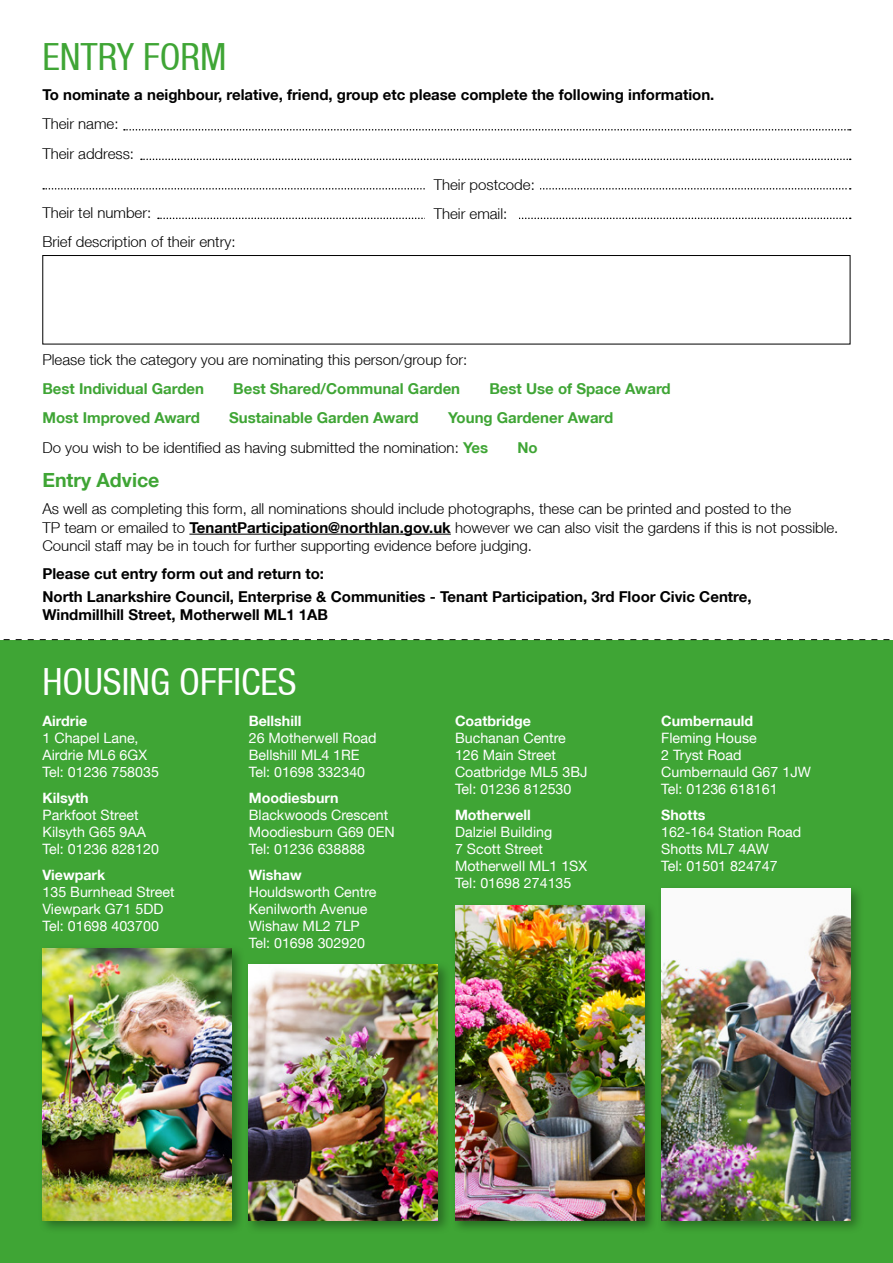
<style>
.page{position:relative;width:893px;height:1263px;background:#fff}
.page>*{position:absolute;margin:0;border:0;box-sizing:border-box;transform-origin:0 0}
.BODY_TEXT{font:condensed 37.5px "Helvetica Neue LT";color:#fff}
.Subhead_Level_2{font:condensed 37.5px "Helvetica Neue LT";color:#3fa535}
.Subhead_Level_1{font:700 19.5px "Helvetica Neue LT";color:#3fa535}
.Subhead_Level_1-2{font:300 15px/18.8px "Helvetica Neue LT";color:#000}
.Subhead_Level_1-3{font:700 15px "Helvetica Neue LT";color:#000}
.Subhead_Level_1-4{font:700 15px "Helvetica Neue LT";color:#3fa535}
.Subhead_Level_1-5{font:14.25px/17.1px "Helvetica Neue LT";color:#fff}
.Subhead_Level_1-6{font:700 14.25px "Helvetica Neue LT";color:#fff}
.BODY_TEXT-2{font:14.25px "Helvetica Neue LT";color:#fff}
.s1{font-weight:700;color:#3fa535}
.s2{font-weight:700}
</style>
<div class="page">
<svg style="left:124px;top:129px;width:727px;height:2px"></svg>
<svg style="left:141px;top:159px;width:710px;height:1px"></svg>
<svg style="left:43px;top:188px;width:808px;height:2px"></svg>
<svg style="left:158px;top:218px;width:693px;height:1px"></svg>
<hr style="left:189px;top:534px;width:262px;height:1px;background:#000">
<div style="left:0;top:640px;width:893px;height:623px;background:#3fa535"></div>
<svg style="left:3px;top:639px;width:887px;height:1px"></svg>
<div style="left:425px;top:179px;width:115px;height:25px;background:#fff"></div>
<div style="left:42px;top:255px;width:808px;height:89px;border:1px solid #000"></div>
<div style="left:425px;top:209px;width:94px;height:24px;background:#fff"></div>
<div style="left:244px;top:960px;width:208px;height:275px;background:#000;opacity:.35"></div>
<img style="left:249px;top:965px;width:189px;height:255px">
<div style="left:38px;top:944px;width:208px;height:290px;background:#000;opacity:.35"></div>
<img style="left:43px;top:948px;width:189px;height:272px">
<div style="left:451px;top:902px;width:206px;height:332px;background:#000;opacity:.35"></div>
<img style="left:455px;top:905px;width:189px;height:315px">
<div style="left:656px;top:884px;width:208px;height:350px;background:#000;opacity:.35"></div>
<img style="left:661px;top:889px;width:189px;height:331px">
<p class="Subhead_Level_2" style="left:42px;top:35px;width:186px">ENTRY FORM</p>
<p class="Subhead_Level_1-3" style="left:42px;top:85px;width:674px">To nominate a neighbour, relative, friend, group etc please complete the following information.</p>
<p class="Subhead_Level_1-2" style="left:42px;top:114px;width:78px">Their name:</p>
<p class="Subhead_Level_1-2" style="left:42px;top:144px;width:93px">Their address:</p>
<p class="Subhead_Level_1-2" style="left:42px;top:203px;width:110px">Their tel number:</p>
<p class="Subhead_Level_1-2" style="left:42px;top:232px;width:195px">Brief description of their entry:</p>
<p class="Subhead_Level_1-2" style="left:434px;top:175px;width:103px">Their postcode:</p>
<p class="Subhead_Level_1-2" style="left:434px;top:204px;width:75px">Their email:</p>
<p class="Subhead_Level_1-2" style="left:42px;top:350px;width:426px">Please tick the category you are nominating this person/group for:</p>
<p class="Subhead_Level_1-4" style="left:42px;top:379px;width:163px">Best Individual Garden</p>
<p class="Subhead_Level_1-4" style="left:233px;top:379px;width:228px">Best Shared/Communal Garden</p>
<p class="Subhead_Level_1-4" style="left:489px;top:379px;width:183px">Best Use of Space Award</p>
<p class="Subhead_Level_1-4" style="left:42px;top:409px;width:159px">Most Improved Award</p>
<p class="Subhead_Level_1-4" style="left:229px;top:409px;width:191px">Sustainable Garden Award</p>
<p class="Subhead_Level_1-4" style="left:448px;top:409px;width:167px">Young Gardener Award</p>
<p class="Subhead_Level_1-2" style="left:42px;top:438px;width:447px">Do you wish to be identified as having submitted the nomination: <span class="s1">Yes</span></p>
<p class="Subhead_Level_1-4" style="left:517px;top:438px;width:22px">No</p>
<p class="Subhead_Level_1" style="left:42px;top:468px;width:119px">Entry Advice</p>
<p class="Subhead_Level_1-2" style="left:42px;top:499px;width:750px">As well as completing this form, all nominations should include photographs, these can be printed and posted to the</p>
<p class="Subhead_Level_1-2" style="left:42px;top:518px;width:798px">TP team or emailed to <span class="s2">TenantParticipation@northlan.gov.uk</span> however we can also visit the gardens if this is not possible.<br>Council staff may be in touch for further supporting evidence before judging.</p>
<p class="Subhead_Level_1-3" style="left:42px;top:564px;width:283px">Please cut entry form out and return to:</p>
<p class="Subhead_Level_1-3" style="left:42px;top:587px;width:711px">North Lanarkshire Council, Enterprise &amp; Communities - Tenant Participation, 3rd Floor Civic Centre,</p>
<p class="Subhead_Level_1-3" style="left:42px;top:606px;width:287px">Windmillhill Street, Motherwell ML1 1AB</p>
<p class="BODY_TEXT" style="left:42px;top:660px;width:256px">HOUSING OFFICES</p>
<p class="Subhead_Level_1-6" style="left:43px;top:712px;width:46px">Airdrie</p>
<p class="BODY_TEXT-2" style="left:43px;top:729px;width:98px">1 Chapel Lane,</p>
<p class="BODY_TEXT-2" style="left:43px;top:746px;width:106px">Airdrie ML6 6GX</p>
<p class="Subhead_Level_1-5" style="left:43px;top:763px;width:118px">Tel: 01236 758035</p>
<p class="Subhead_Level_1-6" style="left:43px;top:789px;width:48px">Kilsyth</p>
<p class="Subhead_Level_1-5" style="left:43px;top:806px;width:98px">Parkfoot Street</p>
<p class="Subhead_Level_1-5" style="left:43px;top:823px;width:105px">Kilsyth G65 9AA</p>
<p class="Subhead_Level_1-5" style="left:43px;top:840px;width:118px">Tel: 01236 828120</p>
<p class="Subhead_Level_1-6" style="left:43px;top:865px;width:64px">Viewpark</p>
<p class="Subhead_Level_1-5" style="left:43px;top:883px;width:133px">135 Burnhead Street<br>Viewpark G71 5DD</p>
<p class="Subhead_Level_1-5" style="left:43px;top:917px;width:118px">Tel: 01698 403700</p>
<p class="Subhead_Level_1-6" style="left:249px;top:712px;width:54px">Bellshill</p>
<p class="Subhead_Level_1-5" style="left:249px;top:729px;width:129px">26 Motherwell Road</p>
<p class="Subhead_Level_1-5" style="left:249px;top:746px;width:112px">Bellshill ML4 1RE</p>
<p class="Subhead_Level_1-5" style="left:249px;top:763px;width:118px">Tel: 01698 332340</p>
<p class="Subhead_Level_1-6" style="left:249px;top:789px;width:91px">Moodiesburn</p>
<p class="Subhead_Level_1-5" style="left:249px;top:806px;width:141px">Blackwoods Crescent</p>
<p class="Subhead_Level_1-5" style="left:249px;top:823px;width:147px">Moodiesburn G69 0EN<br>Tel: 01236 638888</p>
<p class="Subhead_Level_1-5" style="left:249px;top:866px;width:129px"><span class="s2">Wishaw<br></span>Houldsworth Centre<br>Kenilworth Avenue<br>Wishaw ML2 7LP<br>Tel: 01698 302920</p>
<p class="Subhead_Level_1-6" style="left:455px;top:712px;width:77px">Coatbridge</p>
<p class="Subhead_Level_1-5" style="left:455px;top:729px;width:112px">Buchanan Centre<br>126 Main Street</p>
<p class="Subhead_Level_1-5" style="left:455px;top:763px;width:134px">Coatbridge ML5 3BJ<br>Tel: 01236 812530</p>
<p class="Subhead_Level_1-5" style="left:455px;top:806px;width:99px"><span class="s2">Motherwell<br></span>Dalziel Building</p>
<p class="Subhead_Level_1-5" style="left:455px;top:840px;width:134px">7 Scott Street<br>Motherwell ML1 1SX<br>Tel: 01698 274135</p>
<p class="Subhead_Level_1-6" style="left:661px;top:712px;width:94px">Cumbernauld</p>
<p class="Subhead_Level_1-5" style="left:661px;top:729px;width:97px">Fleming House</p>
<p class="Subhead_Level_1-5" style="left:661px;top:746px;width:82px">2 Tryst Road</p>
<p class="Subhead_Level_1-5" style="left:661px;top:763px;width:151px">Cumbernauld G67 1JW</p>
<p class="Subhead_Level_1-5" style="left:661px;top:780px;width:118px">Tel: 01236 618161</p>
<p class="Subhead_Level_1-6" style="left:661px;top:806px;width:46px">Shotts</p>
<p class="Subhead_Level_1-5" style="left:661px;top:823px;width:142px">162-164 Station Road</p>
<p class="Subhead_Level_1-5" style="left:661px;top:840px;width:109px">Shotts ML7 4AW</p>
<p class="Subhead_Level_1-5" style="left:661px;top:857px;width:118px">Tel: 01501 824747</p>
</div>
